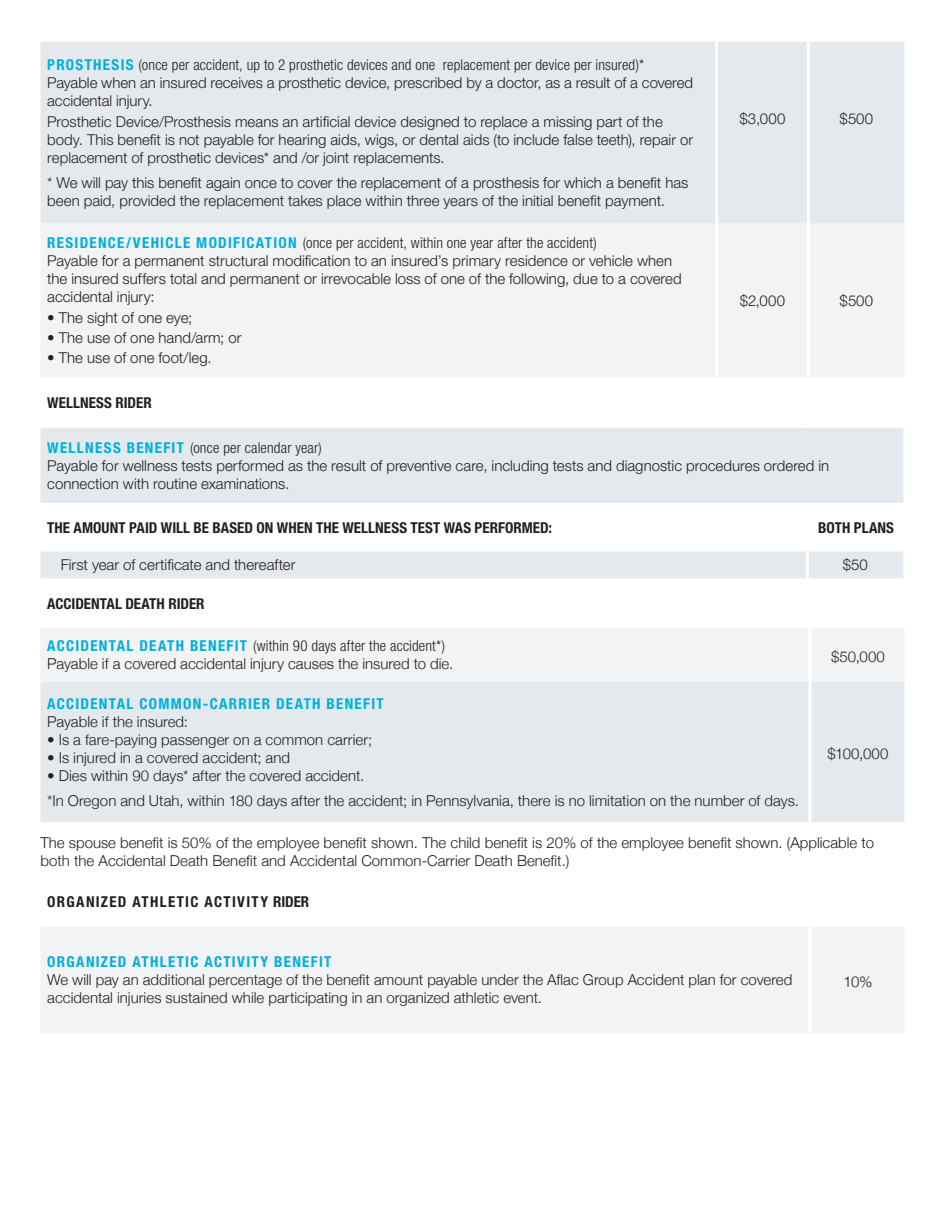
<style>
.page{position:relative;width:945px;height:1215px;background:#fff}
.page>*{position:absolute;margin:0;border:0;box-sizing:border-box;transform-origin:0 0}
.t1{font:300 15px/18px "Helvetica Neue LT Std";color:#231f20}
.t2{font:300 15px/18px "Helvetica Neue";color:#231f20}
.t3{font:700 condensed 15px "Helvetica Neue LT Std";letter-spacing:.005em;color:#231f20}
.t4{font:700 condensed 15px "Helvetica Neue LT Std";letter-spacing:.085em;color:#00aedc}
.t5{font:300 condensed 15px "Helvetica Neue LT Std";letter-spacing:.01em;color:#231f20}
.t6{font:700 condensed 15px "Helvetica Neue LT Std";letter-spacing:.09em;color:#231f20}
.s1{font-weight:700;font-stretch:condensed;color:#00aedc}
.s2{font-stretch:condensed}
.s3{font-weight:700;color:#00aedc}
</style>
<div class="page">
<div style="left:40px;top:42px;width:864px;height:182px;background:#e4e9ed"></div>
<div style="left:41px;top:224px;width:863px;height:153px;background:#f2f3f4"></div>
<hr style="left:715px;top:42px;width:3px;height:182px;background:#fff">
<hr style="left:807px;top:42px;width:3px;height:182px;background:#fff">
<hr style="left:715px;top:224px;width:3px;height:153px;background:#fff">
<hr style="left:807px;top:224px;width:3px;height:153px;background:#fff">
<svg style="left:40px;top:428px;width:863px;height:150px;fill:#e4e9ed"></svg>
<hr style="left:806px;top:503px;width:3px;height:48px;background:#fff">
<hr style="left:806px;top:551px;width:3px;height:27px;background:#fff">
<div style="left:41px;top:628px;width:863px;height:54px;background:#f2f3f4"></div>
<div style="left:40px;top:682px;width:864px;height:140px;background:#e4e9ed"></div>
<hr style="left:808px;top:628px;width:4px;height:54px;background:#fff">
<hr style="left:808px;top:682px;width:4px;height:140px;background:#f8f9fa">
<div style="left:41px;top:927px;width:863px;height:106px;background:#f2f3f4"></div>
<hr style="left:808px;top:927px;width:4px;height:106px;background:#fff">
<p class="t1" style="left:47px;top:55px;width:647px"><span class="s1">PROSTHESIS</span> <span class="s2">(once per accident, up to 2 prosthetic devices and one replacement per device per insured)*<br></span>Payable when an insured receives a prosthetic device, prescribed by a doctor, as a result of a covered accidental injury.</p>
<p class="t1" style="left:47px;top:113px;width:647px">Prosthetic Device/Prosthesis means an artificial device designed to replace a missing part of the body. This benefit is not payable for hearing aids, wigs, or dental aids (to include false teeth), repair or replacement of prosthetic devices* and /or joint replacements.</p>
<p class="t1" style="left:47px;top:173px;width:643px">* We will pay this benefit again once to cover the replacement of a prosthesis for which a benefit has been paid, provided the replacement takes place within three years of the initial benefit payment.</p>
<p class="t1" style="left:47px;top:234px;width:636px"><span class="s1">RESIDENCE/VEHICLE MODIFICATION</span> <span class="s2">(once per accident, within one year after the accident)<br></span>Payable for a permanent structural modification to an insured’s primary residence or vehicle when the insured suffers total and permanent or irrevocable loss of one of the following, due to a covered accidental injury:</p>
<p class="t1" style="left:47px;top:308px;width:146px">• The sight of one eye;</p>
<p class="t1" style="left:47px;top:328px;width:196px">• The use of one hand/arm; or</p>
<p class="t1" style="left:47px;top:348px;width:166px">• The use of one foot/leg.</p>
<p class="t1" style="left:740px;top:110px;width:47px">$3,000</p>
<p class="t1" style="left:840px;top:110px;width:35px">$500</p>
<p class="t1" style="left:740px;top:291px;width:47px">$2,000</p>
<p class="t1" style="left:840px;top:291px;width:35px">$500</p>
<p class="t3" style="left:47px;top:394px;width:106px">WELLNESS RIDER</p>
<p class="t1" style="left:47px;top:438px;width:784px"><span class="s1">WELLNESS BENEFIT</span> <span class="s2">(once per calendar year)<br></span>Payable for wellness tests performed as the result of preventive care, including tests and diagnostic procedures ordered in connection with routine examinations.</p>
<p class="t3" style="left:47px;top:518px;width:506px">THE AMOUNT PAID WILL BE BASED ON WHEN THE WELLNESS TEST WAS PERFORMED:</p>
<p class="t3" style="left:818px;top:518px;width:77px">BOTH PLANS</p>
<p class="t1" style="left:61px;top:556px;width:236px">First year of certificate and thereafter</p>
<p class="t1" style="left:843px;top:556px;width:26px">$50</p>
<p class="t3" style="left:47px;top:594px;width:159px">ACCIDENTAL DEATH RIDER</p>
<p class="t5" style="left:47px;top:637px;width:399px"><span class="s3">ACCIDENTAL DEATH BENEFIT</span> (within 90 days after the accident*)</p>
<p class="t2" style="left:47px;top:654px;width:408px">Payable if a covered accidental injury causes the insured to die.</p>
<p class="t2" style="left:831px;top:647px;width:55px">$50,000</p>
<p class="t4" style="left:47px;top:694px;width:338px">ACCIDENTAL COMMON-CARRIER DEATH BENEFIT</p>
<p class="t2" style="left:47px;top:711px;width:142px">Payable if the insured:</p>
<p class="t2" style="left:47px;top:729px;width:326px">• Is a fare-paying passenger on a common carrier;</p>
<p class="t2" style="left:47px;top:747px;width:244px">• Is injured in a covered accident; and</p>
<p class="t2" style="left:47px;top:762px;width:753px;line-height:24.8px">• Dies within 90 days* after the covered accident.<br>*In Oregon and Utah, within 180 days after the accident; in Pennsylvania, there is no limitation on the number of days.</p>
<p class="t2" style="left:827px;top:744px;width:63px">$100,000</p>
<p class="t2" style="left:40px;top:832px;width:835px">The spouse benefit is 50% of the employee benefit shown. The child benefit is 20% of the employee benefit shown. (Applicable to both the Accidental Death Benefit and Accidental Common-Carrier Death Benefit.)</p>
<p class="t6" style="left:47px;top:893px;width:264px">ORGANIZED ATHLETIC ACTIVITY RIDER</p>
<p class="t4" style="left:47px;top:953px;width:286px">ORGANIZED ATHLETIC ACTIVITY BENEFIT</p>
<p class="t2" style="left:47px;top:970px;width:747px">We will pay an additional percentage of the benefit amount payable under the Aflac Group Accident plan for covered accidental injuries sustained while participating in an organized athletic event.</p>
<p class="t2" style="left:844px;top:972px;width:30px">10%</p>
</div>
